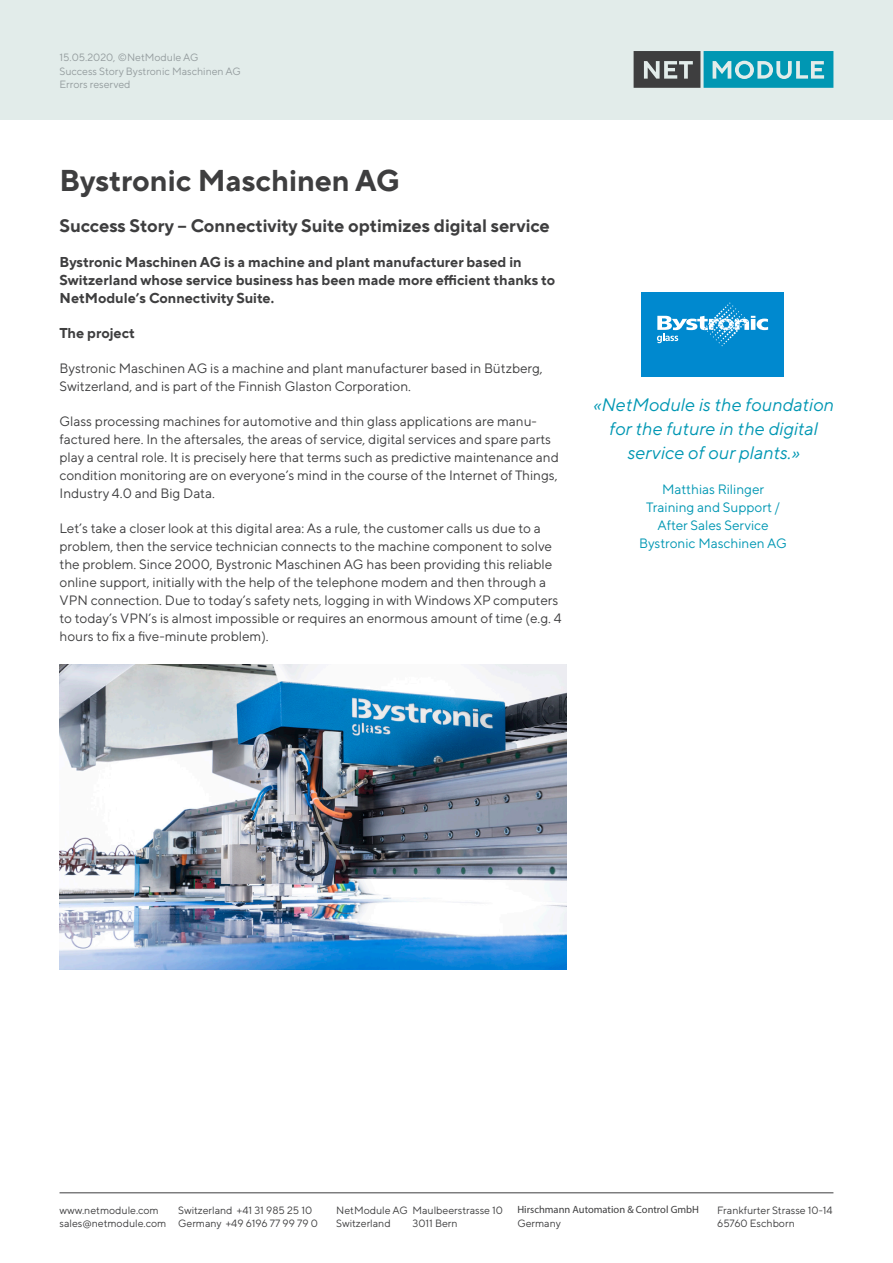
<style>
.page{position:relative;width:893px;height:1263px;background:#fff}
.page>*{position:absolute;margin:0;border:0;box-sizing:border-box;transform-origin:0 0}
.Haupttitel{font:700 30px "TT Norms";color:#3e3e3f}
.Testimonial_Statement{font:italic 18px/24px "TT Norms";color:#0097b3;text-align:center}
.Titel{font:700 18px "TT Norms";color:#3e3e3f}
.Titel-2{font:700 14.25px/18px "TT Norms";color:#3e3e3f}
.Subtitel{font:700 14.25px "TT Norms";color:#3e3e3f}
.Text{font:13.5px/18px "TT Norms";color:#3e3e3f}
.Testimonial_Name{font:13.5px/18px "TT Norms";color:#0097b3;text-align:center}
.t1{font:10.5px/13.5px "TT Norms";color:#3e3e3f}
.t2{font:10.5px/13.5px "TT Norms";color:#a8a9ad}
.t3{font:10.5px/13.5px "Myriad Pro";color:#3e3e3f}
.s1{font-family:"TT Norms"}
</style>
<div class="page">
<div style="left:0;top:0;width:893px;height:119px;background:#e2ecea"></div>
<svg style="left:634px;top:51px;width:199px;height:37px"></svg>
<div style="left:739px;top:64px;width:11px;height:12px;background:#0097b3;border-radius:50%"></div>
<img style="left:60px;top:665px;width:507px;height:305px">
<div style="left:642px;top:293px;width:142px;height:84px;background:#0089cf"></div>
<svg style="left:657px;top:302px;width:111px;height:44px"></svg>
<hr style="left:60px;top:1192px;width:773px;height:1px;background:#3e3e3f">
<p class="t2" style="left:60px;top:50px;width:183px">15.05.2020, ©NetModule AG<br>Success Story Bystronic Maschinen AG<br>Errors reserved</p>
<p class="Haupttitel" style="left:60px;top:158px;width:342px">Bystronic Maschinen AG</p>
<p class="Titel" style="left:60px;top:212px;width:492px">Success Story – Connectivity Suite optimizes digital service</p>
<p class="Titel-2" style="left:60px;top:252px;width:497px">Bystronic Maschinen AG is a machine and plant manufacturer based in<br>Switzerland whose service business has been made more efficient thanks to<br>NetModule’s Connectivity Suite.</p>
<p class="Subtitel" style="left:60px;top:323px;width:77px">The project</p>
<p class="Text" style="left:60px;top:358px;width:485px">Bystronic Maschinen AG is a machine and plant manufacturer based in Bützberg,<br>Switzerland, and is part of the Finnish Glaston Corporation.</p>
<p class="Text" style="left:60px;top:411px;width:501px">Glass processing machines for automotive and thin glass applications are manu&shy;factured here. In the aftersales, the areas of service, digital services and spare parts play a central role. It is precisely here that terms such as predictive maintenance and condition monitoring are on everyone’s mind in the course of the Internet of Things, Industry 4.0 and Big Data.</p>
<p class="Text" style="left:60px;top:518px;width:504px">Let’s take a closer look at this digital area: As a rule, the customer calls us due to a problem, then the service technician connects to the machine component to solve the problem. Since 2000, Bystronic Maschinen AG has been providing this reliable online support, initially with the help of the telephone modem and then through a VPN connection. Due to today’s safety nets, logging in with Windows XP computers to today’s VPN’s is almost impossible or requires an enormous amount of time (e.g. 4 hours to fix a five-minute problem).</p>
<p class="Testimonial_Statement" style="left:592px;top:391px;width:242px">«NetModule is the foundation for the future in the digital service of our plants.»</p>
<p class="Testimonial_Name" style="left:639px;top:479px;width:149px">Matthias Rilinger<br>Training and Support /<br>After Sales Service<br>Bystronic Maschinen AG</p>
<p class="t1" style="left:60px;top:1202px;width:101px">www.netmodule.com</p>
<p class="t1" style="left:60px;top:1216px;width:108px">sales@netmodule.com</p>
<p class="t1" style="left:178px;top:1202px;width:136px">Switzerland +41 31 985 25 10</p>
<p class="t1" style="left:178px;top:1216px;width:141px">Germany +49 6196 77 99 79 0</p>
<p class="t1" style="left:336px;top:1202px;width:168px">NetModule AG Maulbeerstrasse 10</p>
<p class="t1" style="left:336px;top:1216px;width:56px">Switzerland</p>
<p class="t1" style="left:412px;top:1216px;width:47px">3011 Bern</p>
<p class="t3" style="left:517px;top:1203px;width:183px">Hirschmann Automation &amp; Control GmbH<br><span class="s1">Germany</span></p>
<p class="t1" style="left:717px;top:1202px;width:117px">Frankfurter Strasse 10-14<br>65760 Eschborn</p>
</div>
